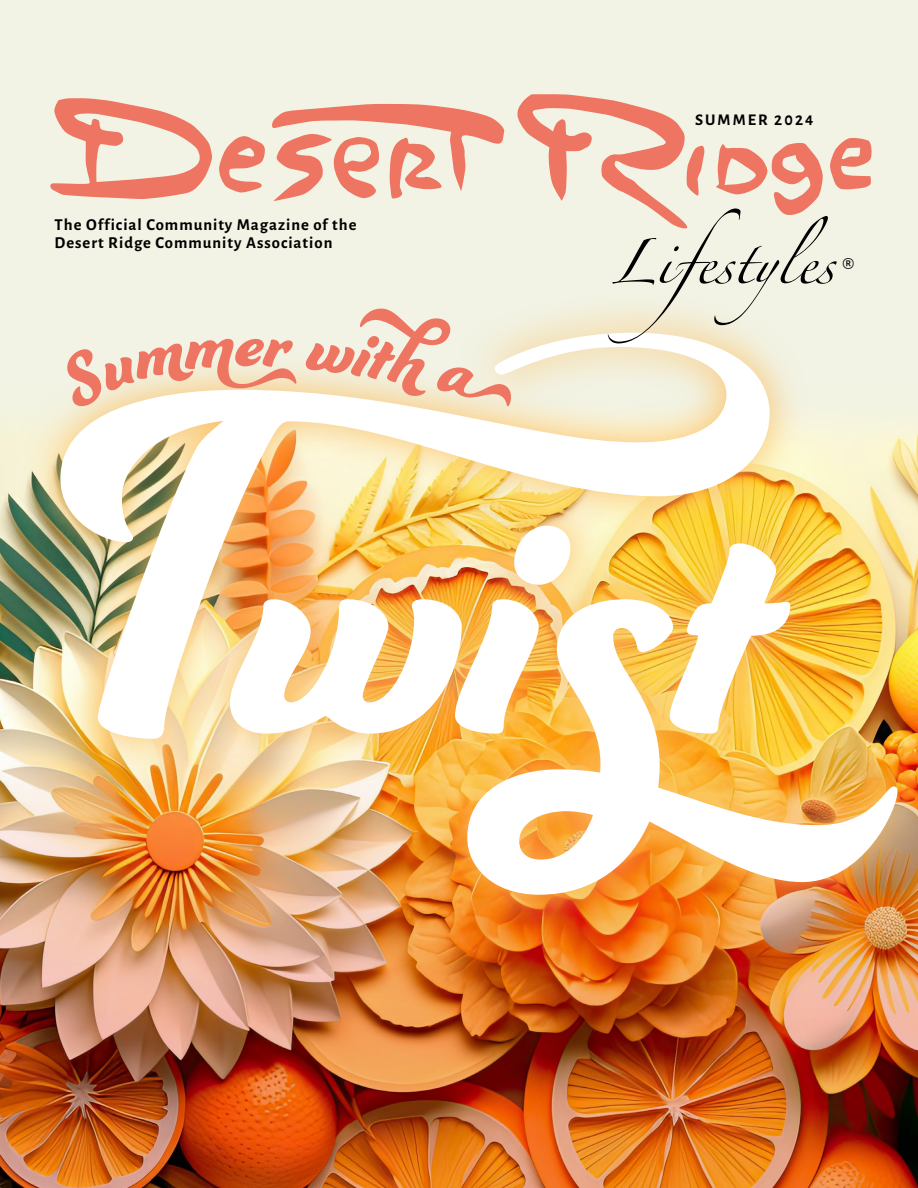
<style>
.page{position:relative;width:918px;height:1188px;background:#f2f3e4}
.page>*{position:absolute;margin:0;border:0;box-sizing:border-box;transform-origin:0 0}
.t1{font:75.6px "Ganache";color:#ee7561}
.t2{font:29.85px "Alegreya Sans";color:#000001}
.t3{font:700 16.65px/18.5px "Alegreya Sans";letter-spacing:.06em;color:#000001}
.t4{font:700 16.35px "Alegreya Sans SC";letter-spacing:.125em;color:#000001}
</style>
<div class="page">
<img style="left:0;top:746px;width:918px;height:442px">
<svg style="left:50px;top:94px;width:822px;height:115px"></svg>
<img style="left:24px;top:309px;width:894px;height:623px">
<img style="left:60px;top:333px;width:710px;height:406px">
<svg style="left:514px;top:526px;width:56px;height:59px;background:#fdf4e4"></svg>
<svg style="left:230px;top:599px;width:237px;height:135px;background:#fbe4c3"></svg>
<img style="left:467px;top:599px;width:430px;height:296px">
<svg style="left:670px;top:543px;width:120px;height:191px;background:#fbdf99"></svg>
<svg style="left:608px;top:209px;width:229px;height:134px"></svg>
<svg style="left:52px;top:334px;width:244px;height:77px"></svg>
<svg style="left:305px;top:309px;width:210px;height:98px"></svg>
<p class="t3" style="left:55px;top:214px;width:304px">The Official Community Magazine of the<br>Desert Ridge Community Association</p>
<h1 class="t1" style="left:234px;top:295px;width:30px">e</h1>
<p class="t4" style="left:695px;top:108px;width:120px">SUMMER 2024</p>
<h2 class="t2" style="left:842px;top:249px;width:15px">®</h2>
</div>
